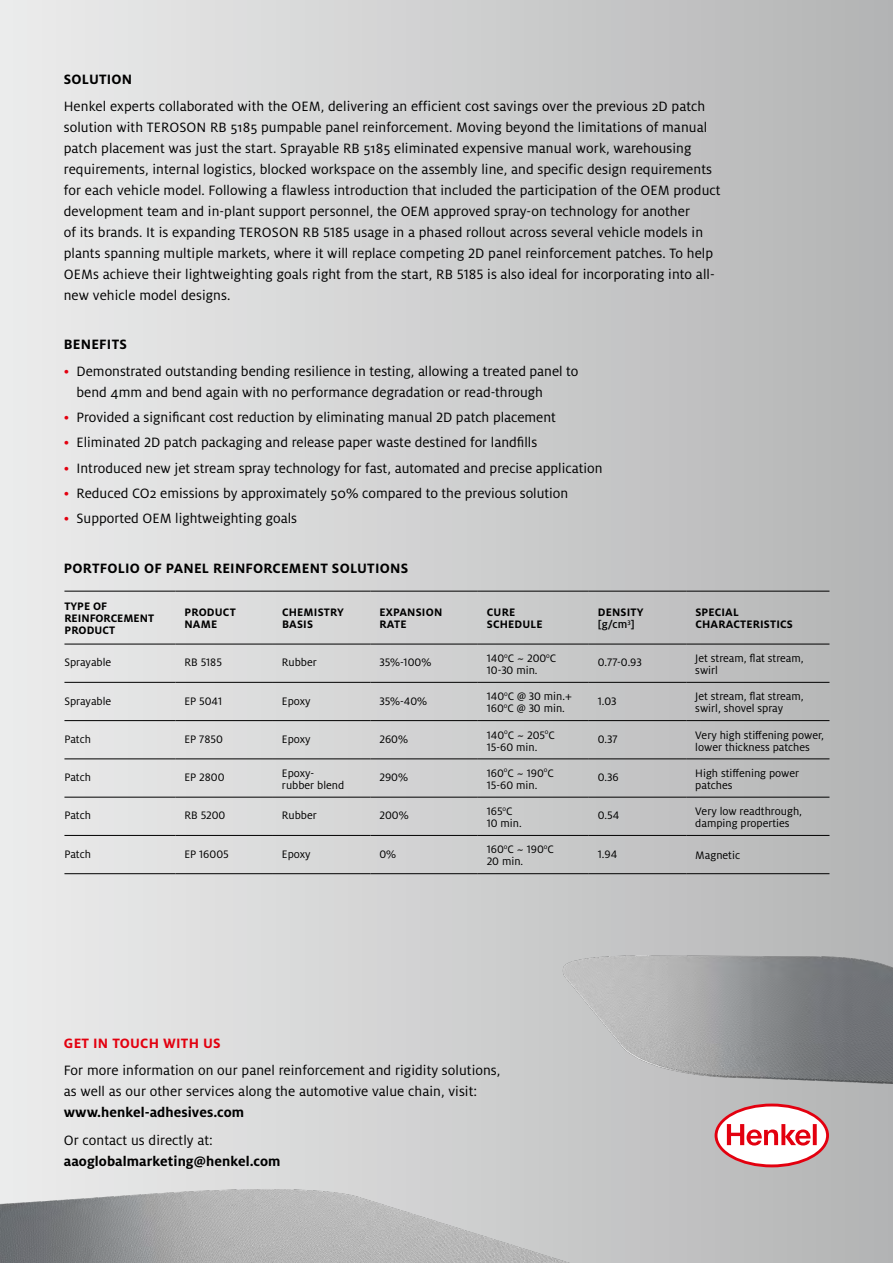
<style>
.page{position:relative;width:893px;height:1263px;background:#fff}
.page>*{position:absolute;margin:0;border:0;box-sizing:border-box;transform-origin:0 0}
.t1{font:15px/21px "Henkel Milo";letter-spacing:.005em;color:#000}
.t2{font:700 15px "Henkel Milo";letter-spacing:.005em;color:#000}
.t3{font:700 15px "Henkel Milo";letter-spacing:.015em;color:#e3000f}
.t4{font:12px/12px "Henkel Milo";color:#000}
.t5{font:700 12px/12px "Henkel Milo";letter-spacing:.015em;color:#000}
.s1{color:#e3000f}
.s2{font-weight:500}
</style>
<div class="page">
<div style="left:0;top:0;width:893px;height:1263px;background:linear-gradient(to right,#ececec,#b3b3b4)"></div>
<img style="left:0;top:1156px;width:485px;height:107px">
<img style="left:485px;top:953px;width:408px;height:310px">
<hr style="left:64px;top:591px;width:111px;height:1px;background:#000">
<hr style="left:175px;top:591px;width:98px;height:1px;background:#000">
<hr style="left:273px;top:591px;width:97px;height:1px;background:#000">
<hr style="left:370px;top:591px;width:108px;height:1px;background:#000">
<hr style="left:478px;top:591px;width:111px;height:1px;background:#000">
<hr style="left:589px;top:591px;width:97px;height:1px;background:#000">
<hr style="left:64px;top:644px;width:111px;height:1px;background:#000">
<hr style="left:175px;top:644px;width:98px;height:1px;background:#000">
<hr style="left:273px;top:644px;width:97px;height:1px;background:#000">
<hr style="left:370px;top:644px;width:108px;height:1px;background:#000">
<hr style="left:478px;top:644px;width:111px;height:1px;background:#000">
<hr style="left:589px;top:644px;width:97px;height:1px;background:#000">
<hr style="left:64px;top:682px;width:111px;height:1px;background:#000">
<hr style="left:175px;top:682px;width:98px;height:1px;background:#000">
<hr style="left:273px;top:682px;width:97px;height:1px;background:#000">
<hr style="left:370px;top:682px;width:108px;height:1px;background:#000">
<hr style="left:478px;top:682px;width:111px;height:1px;background:#000">
<hr style="left:589px;top:682px;width:97px;height:1px;background:#000">
<hr style="left:64px;top:720px;width:111px;height:1px;background:#000">
<hr style="left:175px;top:720px;width:98px;height:1px;background:#000">
<hr style="left:273px;top:720px;width:97px;height:1px;background:#000">
<hr style="left:370px;top:720px;width:108px;height:1px;background:#000">
<hr style="left:478px;top:720px;width:111px;height:1px;background:#000">
<hr style="left:589px;top:720px;width:97px;height:1px;background:#000">
<hr style="left:64px;top:758px;width:111px;height:1px;background:#000">
<hr style="left:175px;top:758px;width:98px;height:1px;background:#000">
<hr style="left:273px;top:758px;width:97px;height:1px;background:#000">
<hr style="left:370px;top:758px;width:108px;height:1px;background:#000">
<hr style="left:478px;top:758px;width:111px;height:1px;background:#000">
<hr style="left:589px;top:758px;width:97px;height:1px;background:#000">
<hr style="left:64px;top:797px;width:111px;height:1px;background:#000">
<hr style="left:175px;top:797px;width:98px;height:1px;background:#000">
<hr style="left:273px;top:797px;width:97px;height:1px;background:#000">
<hr style="left:370px;top:797px;width:108px;height:1px;background:#000">
<hr style="left:478px;top:797px;width:111px;height:1px;background:#000">
<hr style="left:589px;top:797px;width:97px;height:1px;background:#000">
<hr style="left:64px;top:835px;width:111px;height:1px;background:#000">
<hr style="left:175px;top:835px;width:98px;height:1px;background:#000">
<hr style="left:273px;top:835px;width:97px;height:1px;background:#000">
<hr style="left:370px;top:835px;width:108px;height:1px;background:#000">
<hr style="left:478px;top:835px;width:111px;height:1px;background:#000">
<hr style="left:589px;top:835px;width:97px;height:1px;background:#000">
<hr style="left:64px;top:873px;width:111px;height:1px;background:#000">
<hr style="left:175px;top:873px;width:98px;height:1px;background:#000">
<hr style="left:273px;top:873px;width:97px;height:1px;background:#000">
<hr style="left:370px;top:873px;width:108px;height:1px;background:#000">
<hr style="left:478px;top:873px;width:111px;height:1px;background:#000">
<hr style="left:589px;top:873px;width:97px;height:1px;background:#000">
<hr style="left:686px;top:591px;width:143px;height:1px;background:#000">
<hr style="left:686px;top:644px;width:143px;height:1px;background:#000">
<hr style="left:686px;top:682px;width:143px;height:1px;background:#000">
<hr style="left:686px;top:720px;width:143px;height:1px;background:#000">
<hr style="left:686px;top:758px;width:143px;height:1px;background:#000">
<hr style="left:686px;top:797px;width:143px;height:1px;background:#000">
<hr style="left:686px;top:835px;width:143px;height:1px;background:#000">
<hr style="left:686px;top:873px;width:143px;height:1px;background:#000">
<svg style="left:715px;top:1103px;width:114px;height:64px"></svg>
<p class="t2" style="left:64px;top:71px;width:70px">SOLUTION</p>
<p class="t1" style="left:64px;top:96px;width:658px">Henkel experts collaborated with the OEM, delivering an efficient cost savings over the previous 2D patch solution with TEROSON RB 5185 pumpable panel reinforcement. Moving beyond the limitations of manual patch placement was just the start. Sprayable RB 5185 eliminated expensive manual work, warehousing requirements, internal logistics, blocked workspace on the assembly line, and specific design requirements for each vehicle model. Following a flawless introduction that included the participation of the OEM product development team and in-plant support personnel, the OEM approved spray-on technology for another<br>of its brands. It is expanding TEROSON RB 5185 usage in a phased rollout across several vehicle models in plants spanning multiple markets, where it will replace competing 2D panel reinforcement patches. To help OEMs achieve their lightweighting goals right from the start, RB 5185 is also ideal for incorporating into all&shy;new vehicle model designs.</p>
<p class="t2" style="left:64px;top:336px;width:65px">BENEFITS</p>
<p class="t1" style="left:77px;top:361px;width:503px;text-indent:-13px"><span class="s1">•</span> Demonstrated outstanding bending resilience in testing, allowing a treated panel to bend 4mm and bend again with no performance degradation or read-through</p>
<p class="t1" style="left:64px;top:407px;width:494px"><span class="s1">•</span> Provided a significant cost reduction by eliminating manual 2D patch placement</p>
<p class="t1" style="left:64px;top:432px;width:475px"><span class="s1">•</span> Eliminated 2D patch packaging and release paper waste destined for landfills</p>
<p class="t1" style="left:64px;top:458px;width:540px"><span class="s1">•</span> Introduced new jet stream spray technology for fast, automated and precise application</p>
<p class="t1" style="left:64px;top:483px;width:506px"><span class="s1">•</span> Reduced CO2 emissions by approximately 50% compared to the previous solution</p>
<p class="t1" style="left:64px;top:508px;width:235px"><span class="s1">•</span> Supported OEM lightweighting goals</p>
<p class="t2" style="left:64px;top:560px;width:346px">PORTFOLIO OF PANEL REINFORCEMENT SOLUTIONS</p>
<p class="t5" style="left:64px;top:601px;width:91px">TYPE OF<br>REINFORCEMENT<br>PRODUCT</p>
<p class="t5" style="left:185px;top:607px;width:53px">PRODUCT<br>NAME</p>
<p class="t5" style="left:282px;top:607px;width:64px">CHEMISTRY<br>BASIS</p>
<p class="t5" style="left:380px;top:607px;width:64px">EXPANSION<br>RATE</p>
<p class="t5" style="left:487px;top:607px;width:57px">CURE<br>SCHEDULE</p>
<p class="t5" style="left:598px;top:607px;width:47px">DENSITY <span class="s2">[g/cm</span><sup>3</sup><span class="s2">]</span></p>
<p class="t5" style="left:695px;top:607px;width:99px">SPECIAL<br>CHARACTERISTICS</p>
<p class="t4" style="left:64px;top:657px;width:48px">Sprayable</p>
<p class="t4" style="left:184px;top:657px;width:39px">RB 5185</p>
<p class="t4" style="left:282px;top:657px;width:36px">Rubber</p>
<p class="t4" style="left:379px;top:657px;width:53px">35%-100%</p>
<p class="t4" style="left:487px;top:652px;width:71px">140<sup>o</sup>C ~ 200<sup>o</sup>C<br>10-30 min.</p>
<p class="t4" style="left:598px;top:657px;width:45px">0.77-0.93</p>
<p class="t4" style="left:695px;top:652px;width:110px">Jet stream, flat stream, swirl</p>
<p class="t4" style="left:64px;top:695px;width:48px">Sprayable</p>
<p class="t4" style="left:184px;top:695px;width:39px">EP 5041</p>
<p class="t4" style="left:282px;top:695px;width:30px">Epoxy</p>
<p class="t4" style="left:379px;top:695px;width:49px">35%-40%</p>
<p class="t4" style="left:487px;top:690px;width:87px">140<sup>o</sup>C @ 30 min.+<br>160<sup>o</sup>C @ 30 min.</p>
<p class="t4" style="left:598px;top:695px;width:20px">1.03</p>
<p class="t4" style="left:695px;top:690px;width:110px">Jet stream, flat stream, swirl, shovel spray</p>
<p class="t4" style="left:64px;top:733px;width:28px">Patch</p>
<p class="t4" style="left:184px;top:733px;width:40px">EP 7850</p>
<p class="t4" style="left:282px;top:733px;width:30px">Epoxy</p>
<p class="t4" style="left:379px;top:733px;width:30px">260%</p>
<p class="t4" style="left:487px;top:729px;width:70px">140<sup>o</sup>C ~ 205<sup>o</sup>C<br>15-60 min.</p>
<p class="t4" style="left:598px;top:733px;width:21px">0.37</p>
<p class="t4" style="left:695px;top:729px;width:130px">Very high stiffening power, lower thickness patches</p>
<p class="t4" style="left:64px;top:771px;width:28px">Patch</p>
<p class="t4" style="left:184px;top:771px;width:42px">EP 2800</p>
<p class="t4" style="left:282px;top:767px;width:64px">Epoxy&shy;rubber blend</p>
<p class="t4" style="left:379px;top:771px;width:30px">290%</p>
<p class="t4" style="left:487px;top:767px;width:69px">160<sup>o</sup>C ~ 190<sup>o</sup>C<br>15-60 min.</p>
<p class="t4" style="left:598px;top:771px;width:23px">0.36</p>
<p class="t4" style="left:695px;top:767px;width:106px">High stiffening power patches</p>
<p class="t4" style="left:64px;top:810px;width:28px">Patch</p>
<p class="t4" style="left:184px;top:810px;width:42px">RB 5200</p>
<p class="t4" style="left:282px;top:810px;width:36px">Rubber</p>
<p class="t4" style="left:379px;top:810px;width:31px">200%</p>
<p class="t4" style="left:487px;top:805px;width:36px">165<sup>o</sup>C<br>10 min.</p>
<p class="t4" style="left:598px;top:810px;width:23px">0.54</p>
<p class="t4" style="left:695px;top:805px;width:108px">Very low readthrough, damping properties</p>
<p class="t4" style="left:64px;top:848px;width:28px">Patch</p>
<p class="t4" style="left:184px;top:848px;width:46px">EP 16005</p>
<p class="t4" style="left:282px;top:848px;width:30px">Epoxy</p>
<p class="t4" style="left:379px;top:848px;width:18px">0%</p>
<p class="t4" style="left:487px;top:844px;width:69px">160<sup>o</sup>C ~ 190<sup>o</sup>C<br>20 min.</p>
<p class="t4" style="left:598px;top:848px;width:21px">1.94</p>
<p class="t4" style="left:695px;top:850px;width:46px">Magnetic</p>
<p class="t3" style="left:64px;top:1035px;width:158px">GET IN TOUCH WITH US</p>
<p class="t1" style="left:64px;top:1060px;width:438px">For more information on our panel reinforcement and rigidity solutions, as well as our other services along the automotive value chain, visit:</p>
<p class="t2" style="left:64px;top:1104px;width:182px">www.henkel-adhesives.com</p>
<p class="t1" style="left:64px;top:1130px;width:151px">Or contact us directly at:</p>
<p class="t2" style="left:64px;top:1153px;width:218px">aaoglobalmarketing@henkel.com</p>
</div>
